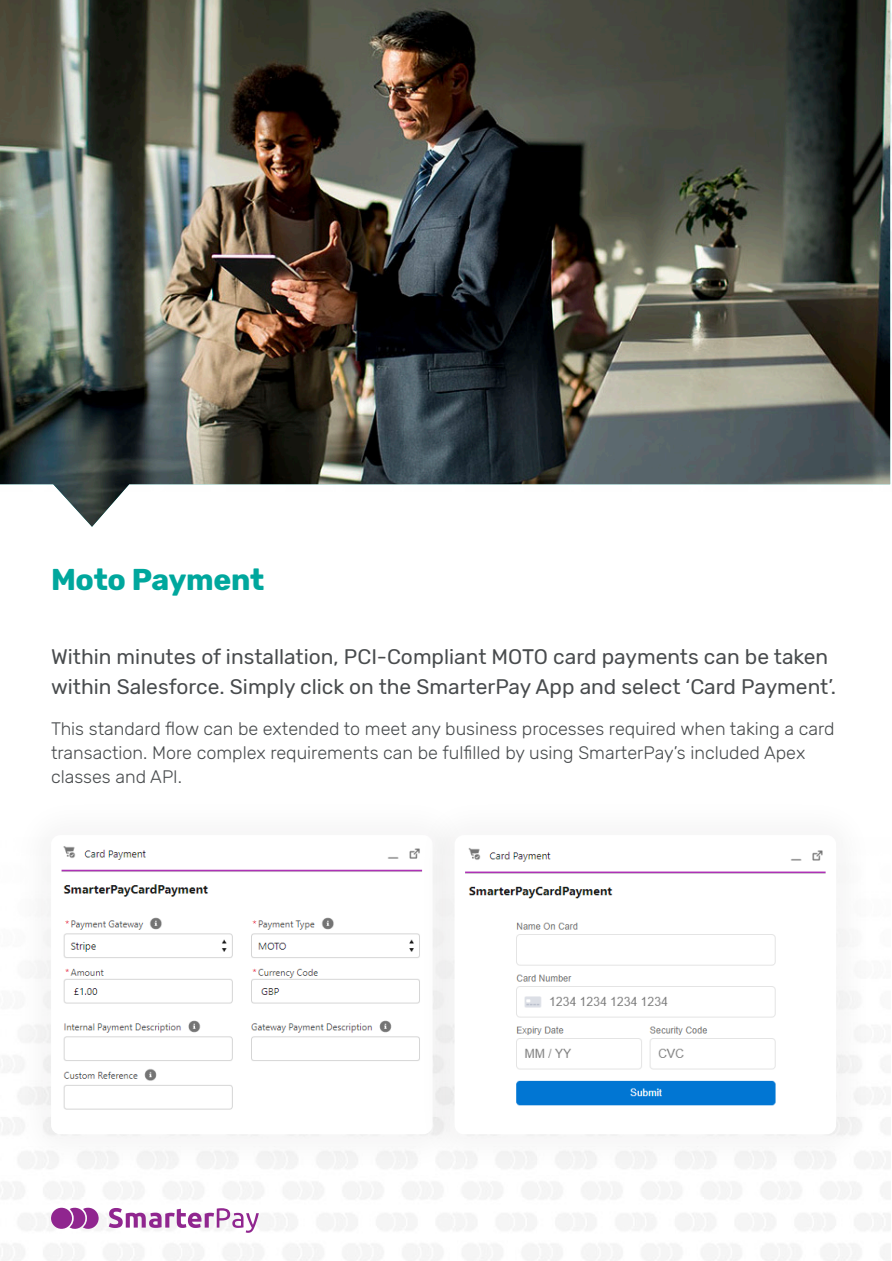
<style>
.page{position:relative;width:892px;height:1261px;background:#fff}
.page>*{position:absolute;margin:0;border:0;box-sizing:border-box;transform-origin:0 0}
.Page_title{font:700 30px "Rubik";letter-spacing:-.01em;color:#00a79d}
.t1{font:21px/30px "Rubik";color:#484b4d}
.Body{font:300 18px/24px "Rubik";color:#484b4d}
</style>
<div class="page">
<img style="left:0;top:1058px;width:890px;height:202px">
<div style="left:10px;top:794px;width:463px;height:380px;background:#fbfbfb"></div>
<img style="left:62px;top:846px;width:352px;height:264px">
<div style="left:51px;top:835px;width:381px;height:299px;border:10px solid #fff;border-radius:4px"></div>
<div style="left:414px;top:794px;width:462px;height:380px;background:#fbfbfb"></div>
<img style="left:465px;top:848px;width:360px;height:258px">
<div style="left:454px;top:835px;width:382px;height:299px;border:10px solid #fff;border-radius:4px"></div>
<img style="left:0;top:0;width:890px;height:526px">
<svg style="left:109px;top:1207px;width:150px;height:25px"></svg>
<svg style="left:69px;top:1207px;width:30px;height:21px"></svg>
<div style="left:51px;top:1207px;width:21px;height:21px;background:#90268f;border-radius:50%"></div>
<p class="Page_title" style="left:51px;top:562px;width:215px">Moto Payment</p>
<p class="t1" style="left:51px;top:642px;width:786px">Within minutes of installation, PCI-Compliant MOTO card payments can be taken within Salesforce. Simply click on the SmarterPay App and select ‘Card Payment’.</p>
<p class="Body" style="left:51px;top:717px;width:785px">This standard flow can be extended to meet any business processes required when taking a card transaction. More complex requirements can be fulfilled by using SmarterPay’s included Apex classes and API.</p>
</div>
